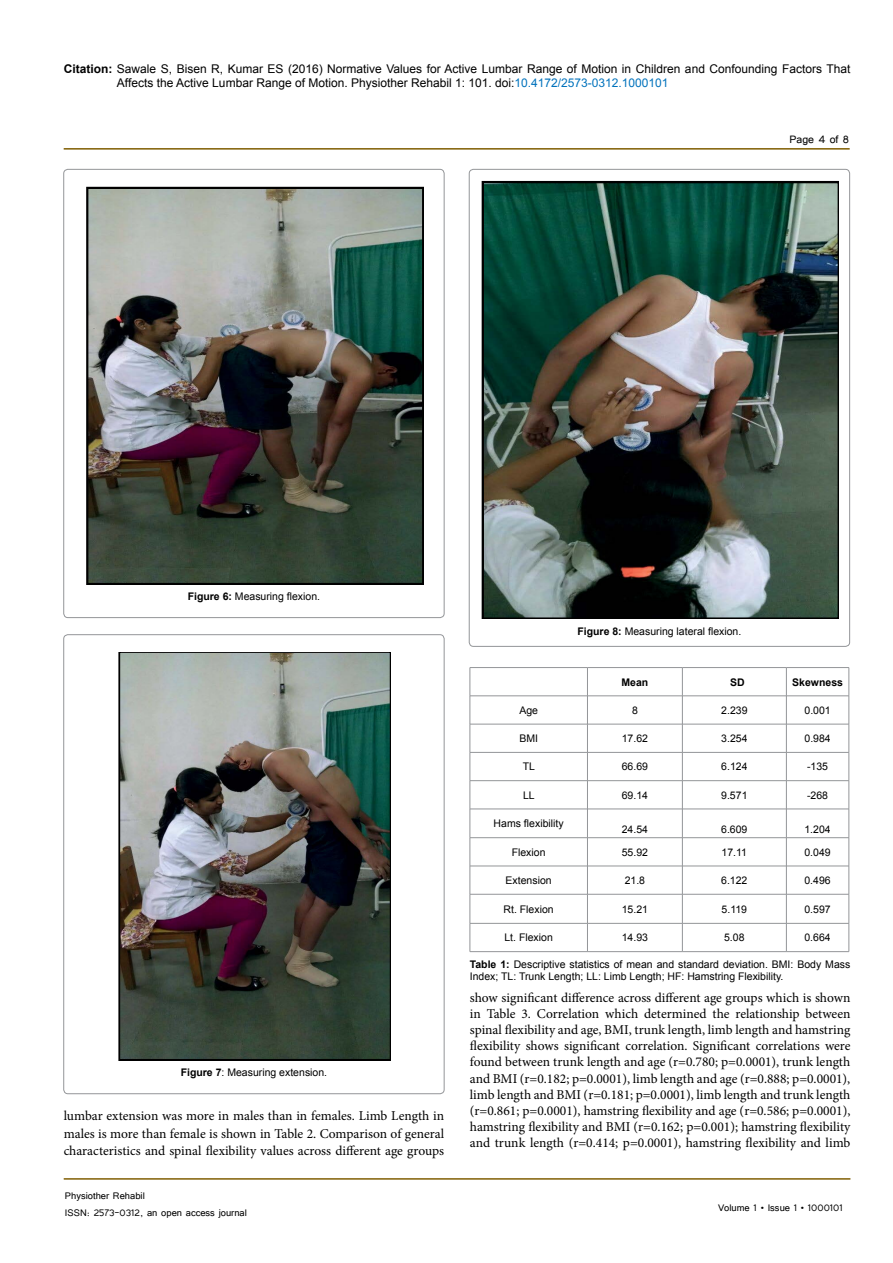
<style>
.page{position:relative;width:893px;height:1263px;background:#fff}
.page>*{position:absolute;margin:0;border:0;box-sizing:border-box;transform-origin:0 0}
.t1{font:13.5px/16.2px "Minion Pro";color:#000;text-align:justify}
.t2{font:13.5px "Tunga";color:#000}
.t3{font:12px/14.5px "Arial";color:#000}
.t4{font:12px/16.6px "Tunga";color:#000}
.t5{font:10.5px/12.6px "Arial";color:#000}
.t6{font:700 10.5px "Arial";color:#000}
.s1{font-weight:700}
.s2{color:#0072bc}
</style>
<div class="page">
<hr style="left:64px;top:148px;width:786px;height:2px;background:#7f5d00">
<hr style="left:64px;top:1179px;width:786px;height:1px;background:#7f5d00">
<img style="left:86px;top:187px;width:337px;height:397px">
<img style="left:118px;top:652px;width:273px;height:408px">
<svg style="left:471px;top:668px;width:378px;height:283px"></svg>
<hr style="left:470px;top:667px;width:117px;height:1px;background:#939598">
<hr style="left:587px;top:667px;width:95px;height:1px;background:#939598">
<hr style="left:682px;top:667px;width:104px;height:1px;background:#939598">
<hr style="left:786px;top:667px;width:63px;height:1px;background:#939598">
<hr style="left:470px;top:696px;width:117px;height:1px;background:#939598">
<hr style="left:587px;top:696px;width:95px;height:1px;background:#939598">
<hr style="left:682px;top:696px;width:104px;height:1px;background:#939598">
<hr style="left:786px;top:696px;width:63px;height:1px;background:#939598">
<hr style="left:470px;top:724px;width:117px;height:1px;background:#939598">
<hr style="left:587px;top:724px;width:95px;height:1px;background:#939598">
<hr style="left:682px;top:724px;width:104px;height:1px;background:#939598">
<hr style="left:786px;top:724px;width:63px;height:1px;background:#939598">
<hr style="left:470px;top:752px;width:117px;height:1px;background:#939598">
<hr style="left:587px;top:752px;width:95px;height:1px;background:#939598">
<hr style="left:682px;top:752px;width:104px;height:1px;background:#939598">
<hr style="left:786px;top:752px;width:63px;height:1px;background:#939598">
<hr style="left:470px;top:780px;width:117px;height:1px;background:#939598">
<hr style="left:587px;top:780px;width:95px;height:1px;background:#939598">
<hr style="left:682px;top:780px;width:104px;height:1px;background:#939598">
<hr style="left:786px;top:780px;width:63px;height:1px;background:#939598">
<hr style="left:470px;top:809px;width:117px;height:1px;background:#939598">
<hr style="left:587px;top:809px;width:95px;height:1px;background:#939598">
<hr style="left:682px;top:809px;width:104px;height:1px;background:#939598">
<hr style="left:786px;top:809px;width:63px;height:1px;background:#939598">
<hr style="left:470px;top:837px;width:117px;height:1px;background:#939598">
<hr style="left:587px;top:837px;width:95px;height:1px;background:#939598">
<hr style="left:682px;top:837px;width:104px;height:1px;background:#939598">
<hr style="left:786px;top:837px;width:63px;height:1px;background:#939598">
<hr style="left:470px;top:866px;width:117px;height:1px;background:#939598">
<hr style="left:587px;top:866px;width:95px;height:1px;background:#939598">
<hr style="left:682px;top:866px;width:104px;height:1px;background:#939598">
<hr style="left:786px;top:866px;width:63px;height:1px;background:#939598">
<hr style="left:470px;top:894px;width:117px;height:1px;background:#939598">
<hr style="left:587px;top:894px;width:95px;height:1px;background:#939598">
<hr style="left:682px;top:894px;width:104px;height:1px;background:#939598">
<hr style="left:786px;top:894px;width:63px;height:1px;background:#939598">
<hr style="left:470px;top:923px;width:117px;height:1px;background:#939598">
<svg style="left:470px;top:668px;width:1px;height:283px"></svg>
<hr style="left:587px;top:923px;width:95px;height:1px;background:#939598">
<svg style="left:587px;top:668px;width:1px;height:283px"></svg>
<hr style="left:682px;top:923px;width:104px;height:1px;background:#939598">
<svg style="left:682px;top:668px;width:1px;height:283px"></svg>
<hr style="left:786px;top:923px;width:63px;height:1px;background:#939598">
<svg style="left:786px;top:668px;width:1px;height:283px"></svg>
<svg style="left:849px;top:668px;width:1px;height:283px"></svg>
<hr style="left:470px;top:951px;width:117px;height:1px;background:#939598">
<hr style="left:587px;top:951px;width:95px;height:1px;background:#939598">
<hr style="left:682px;top:951px;width:104px;height:1px;background:#939598">
<hr style="left:786px;top:951px;width:63px;height:1px;background:#939598">
<img style="left:482px;top:181px;width:357px;height:438px">
<p class="t3" style="left:117px;top:61px;width:735px;text-indent:-53px"><span class="s1">Citation:</span> Sawale S, Bisen R, Kumar ES (2016) Normative Values for Active Lumbar Range of Motion in Children and Confounding Factors That<br>Affects the Active Lumbar Range of Motion. Physiother Rehabil 1: 101. doi:<span class="s2">10.4172/2573-0312.1000101</span></p>
<p class="t2" style="left:790px;top:131px;width:61px">Page 4 of 8</p>
<p class="t5" style="left:188px;top:590px;width:134px"><span class="s1">Figure 6:</span> Measuring flexion.</p>
<p class="t5" style="left:181px;top:1066px;width:148px"><span class="s1">Figure 7</span>: Measuring extension.</p>
<p class="t1" style="left:64px;top:1108px;width:382px;line-height:17.1px">lumbar extension was more in males than in females. Limb Length in males is more than female is shown in Table 2. Comparison of general characteristics and spinal flexibility values across different age groups</p>
<p class="t4" style="left:65px;top:1186px;width:184px">Physiother Rehabil<br>ISSN: 2573-0312, an open access journal</p>
<p class="t5" style="left:577px;top:625px;width:165px"><span class="s1">Figure 8:</span> Measuring lateral flexion.</p>
<p class="t6" style="left:621px;top:675px;width:28px">Mean</p>
<p class="t6" style="left:730px;top:675px;width:16px">SD</p>
<p class="t6" style="left:792px;top:675px;width:52px">Skewness</p>
<p class="t5" style="left:519px;top:704px;width:20px">Age</p>
<p class="t5" style="left:632px;top:704px;width:7px">8</p>
<p class="t5" style="left:721px;top:704px;width:28px">2.239</p>
<p class="t5" style="left:804px;top:704px;width:28px">0.001</p>
<p class="t5" style="left:519px;top:732px;width:20px">BMI</p>
<p class="t5" style="left:622px;top:732px;width:28px">17.62</p>
<p class="t5" style="left:721px;top:732px;width:28px">3.254</p>
<p class="t5" style="left:804px;top:732px;width:28px">0.984</p>
<p class="t5" style="left:523px;top:760px;width:14px">TL</p>
<p class="t5" style="left:622px;top:760px;width:28px">66.69</p>
<p class="t5" style="left:721px;top:760px;width:28px">6.124</p>
<p class="t5" style="left:807px;top:760px;width:23px">-135</p>
<p class="t5" style="left:523px;top:789px;width:13px">LL</p>
<p class="t5" style="left:622px;top:789px;width:28px">69.14</p>
<p class="t5" style="left:721px;top:789px;width:28px">9.571</p>
<p class="t5" style="left:807px;top:789px;width:23px">-268</p>
<p class="t5" style="left:494px;top:817px;width:72px">Hams flexibility</p>
<p class="t5" style="left:622px;top:823px;width:28px">24.54</p>
<p class="t5" style="left:721px;top:823px;width:28px">6.609</p>
<p class="t5" style="left:804px;top:823px;width:28px">1.204</p>
<p class="t5" style="left:512px;top:846px;width:35px">Flexion</p>
<p class="t5" style="left:622px;top:846px;width:28px">55.92</p>
<p class="t5" style="left:722px;top:846px;width:27px">17.11</p>
<p class="t5" style="left:804px;top:846px;width:28px">0.049</p>
<p class="t5" style="left:506px;top:874px;width:48px">Extension</p>
<p class="t5" style="left:625px;top:874px;width:22px">21.8</p>
<p class="t5" style="left:721px;top:874px;width:28px">6.122</p>
<p class="t5" style="left:804px;top:874px;width:28px">0.496</p>
<p class="t5" style="left:504px;top:903px;width:52px">Rt. Flexion</p>
<p class="t5" style="left:622px;top:903px;width:28px">15.21</p>
<p class="t5" style="left:722px;top:903px;width:27px">5.119</p>
<p class="t5" style="left:804px;top:903px;width:28px">0.597</p>
<p class="t5" style="left:504px;top:931px;width:50px">Lt. Flexion</p>
<p class="t5" style="left:622px;top:931px;width:28px">14.93</p>
<p class="t5" style="left:724px;top:931px;width:22px">5.08</p>
<p class="t5" style="left:804px;top:931px;width:28px">0.664</p>
<p class="t5" style="left:470px;top:958px;width:382px"><span class="s1">Table 1:</span> Descriptive statistics of mean and standard deviation. BMI: Body Mass<br>Index; TL: Trunk Length; LL: Limb Length; HF: Hamstring Flexibility.</p>
<p class="t1" style="left:470px;top:989px;width:382px">show significant difference across different age groups which is shown in Table 3. Correlation which determined the relationship between spinal flexibility and age, BMI, trunk length, limb length and hamstring flexibility shows significant correlation. Significant correlations were found between trunk length and age (r=0.780; p=0.0001), trunk length and BMI (r=0.182; p=0.0001), limb length and age (r=0.888; p=0.0001), limb length and BMI (r=0.181; p=0.0001), limb length and trunk length (r=0.861; p=0.0001), hamstring flexibility and age (r=0.586; p=0.0001), hamstring flexibility and BMI (r=0.162; p=0.001); hamstring flexibility and trunk length (r=0.414; p=0.0001), hamstring flexibility and limb</p>
<p class="t4" style="left:718px;top:1199px;width:126px">Volume 1 • Issue 1 • 1000101</p>
</div>
